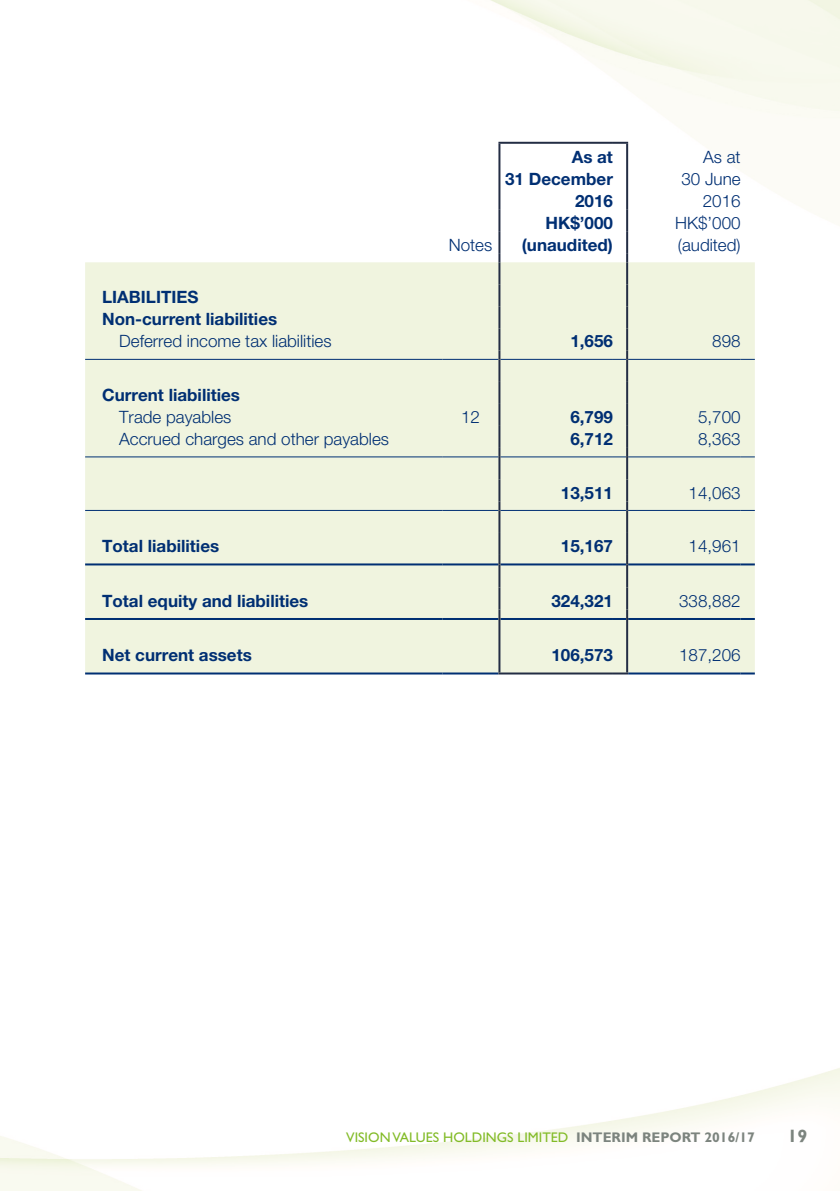
<style>
.page{position:relative;width:840px;height:1191px;background:#fff}
.page>*{position:absolute;margin:0;border:0;box-sizing:border-box;transform-origin:0 0}
.t1{font:700 18px "Gill Sans Std";color:#7c847e}
._00_Body_Text{font:700 17px/22px "Helvetica Neue LT Std";color:#002f73;text-align:right}
._00_Body_Text-2{font:300 17px "Helvetica Neue LT Std";color:#002f73}
.t2{font:14px "Gill Sans Std";color:#82bb27}
.s1{font-weight:700;color:#7c847e}
</style>
<div class="page">
<img style="left:0;top:0;width:839px;height:1191px">
<div style="left:85px;top:262px;width:669px;height:410px;background:#f0f4df"></div>
<hr style="left:85px;top:359px;width:357px;height:1px;background:#002f73">
<hr style="left:442px;top:359px;width:56px;height:1px;background:#002f73">
<hr style="left:500px;top:359px;width:112px;height:1px;background:#002f73">
<hr style="left:627px;top:359px;width:113px;height:1px;background:#002f73">
<svg style="left:740px;top:359px;width:14px;height:1px"></svg>
<hr style="left:85px;top:456px;width:357px;height:1px;background:#002f73">
<hr style="left:442px;top:456px;width:56px;height:1px;background:#002f73">
<hr style="left:500px;top:456px;width:112px;height:1px;background:#002f73">
<hr style="left:627px;top:456px;width:113px;height:1px;background:#002f73">
<svg style="left:740px;top:456px;width:14px;height:1px"></svg>
<hr style="left:85px;top:510px;width:357px;height:1px;background:#002f73">
<hr style="left:442px;top:510px;width:56px;height:1px;background:#002f73">
<hr style="left:500px;top:510px;width:112px;height:1px;background:#002f73">
<hr style="left:627px;top:510px;width:113px;height:1px;background:#002f73">
<svg style="left:740px;top:510px;width:14px;height:1px"></svg>
<hr style="left:85px;top:563px;width:357px;height:2px;background:#002f73">
<hr style="left:442px;top:563px;width:56px;height:2px;background:#002f73">
<hr style="left:500px;top:563px;width:112px;height:2px;background:#002f73">
<hr style="left:627px;top:563px;width:113px;height:2px;background:#002f73">
<svg style="left:740px;top:563px;width:14px;height:2px"></svg>
<hr style="left:85px;top:618px;width:357px;height:2px;background:#002f73">
<hr style="left:442px;top:618px;width:56px;height:2px;background:#002f73">
<hr style="left:500px;top:618px;width:112px;height:2px;background:#002f73">
<hr style="left:627px;top:618px;width:113px;height:2px;background:#002f73">
<svg style="left:740px;top:618px;width:14px;height:2px"></svg>
<hr style="left:85px;top:672px;width:357px;height:2px;background:#002f73">
<hr style="left:442px;top:672px;width:56px;height:2px;background:#002f73">
<hr style="left:627px;top:672px;width:113px;height:2px;background:#002f73">
<svg style="left:740px;top:672px;width:14px;height:2px"></svg>
<hr style="left:498px;top:142px;width:114px;height:2px;background:#232d44">
<svg style="left:612px;top:142px;width:15px;height:2px"></svg>
<hr style="left:498px;top:144px;width:2px;height:66px;background:#232d44">
<hr style="left:498px;top:210px;width:2px;height:22px;background:#232d44">
<hr style="left:498px;top:232px;width:2px;height:22px;background:#232d44">
<svg style="left:498px;top:254px;width:2px;height:8px"></svg>
<hr style="left:625px;top:144px;width:2px;height:66px;background:#232d44">
<hr style="left:625px;top:210px;width:2px;height:22px;background:#232d44">
<hr style="left:625px;top:232px;width:2px;height:22px;background:#232d44">
<svg style="left:625px;top:254px;width:2px;height:8px"></svg>
<hr style="left:498px;top:262px;width:2px;height:22px;background:#232d44">
<hr style="left:498px;top:284px;width:2px;height:22px;background:#232d44">
<hr style="left:498px;top:306px;width:2px;height:22px;background:#232d44">
<hr style="left:498px;top:328px;width:2px;height:22px;background:#232d44">
<svg style="left:498px;top:350px;width:2px;height:9px"></svg>
<hr style="left:498px;top:359px;width:2px;height:23px;background:#232d44">
<hr style="left:498px;top:382px;width:2px;height:22px;background:#232d44">
<hr style="left:498px;top:404px;width:2px;height:22px;background:#232d44">
<hr style="left:498px;top:426px;width:2px;height:22px;background:#232d44">
<svg style="left:498px;top:448px;width:2px;height:9px"></svg>
<hr style="left:498px;top:457px;width:2px;height:22px;background:#232d44">
<hr style="left:498px;top:479px;width:2px;height:22px;background:#232d44">
<svg style="left:498px;top:501px;width:2px;height:9px"></svg>
<hr style="left:498px;top:510px;width:2px;height:23px;background:#232d44">
<hr style="left:498px;top:533px;width:2px;height:22px;background:#232d44">
<svg style="left:498px;top:555px;width:2px;height:9px"></svg>
<hr style="left:498px;top:564px;width:2px;height:23px;background:#232d44">
<hr style="left:498px;top:587px;width:2px;height:22px;background:#232d44">
<svg style="left:498px;top:609px;width:2px;height:10px"></svg>
<hr style="left:498px;top:619px;width:2px;height:23px;background:#232d44">
<hr style="left:498px;top:642px;width:2px;height:22px;background:#232d44">
<svg style="left:498px;top:664px;width:2px;height:8px"></svg>
<hr style="left:625px;top:262px;width:2px;height:22px;background:#232d44">
<hr style="left:625px;top:284px;width:2px;height:22px;background:#232d44">
<hr style="left:625px;top:306px;width:2px;height:22px;background:#232d44">
<hr style="left:625px;top:328px;width:2px;height:22px;background:#232d44">
<svg style="left:612px;top:350px;width:15px;height:10px"></svg>
<hr style="left:625px;top:359px;width:2px;height:23px;background:#232d44">
<hr style="left:625px;top:382px;width:2px;height:22px;background:#232d44">
<hr style="left:625px;top:404px;width:2px;height:22px;background:#232d44">
<hr style="left:625px;top:426px;width:2px;height:22px;background:#232d44">
<svg style="left:612px;top:448px;width:15px;height:9px"></svg>
<hr style="left:625px;top:457px;width:2px;height:22px;background:#232d44">
<hr style="left:625px;top:479px;width:2px;height:22px;background:#232d44">
<svg style="left:612px;top:501px;width:15px;height:10px"></svg>
<hr style="left:625px;top:510px;width:2px;height:23px;background:#232d44">
<hr style="left:625px;top:533px;width:2px;height:22px;background:#232d44">
<svg style="left:612px;top:555px;width:15px;height:10px"></svg>
<hr style="left:625px;top:564px;width:2px;height:23px;background:#232d44">
<hr style="left:625px;top:587px;width:2px;height:22px;background:#232d44">
<svg style="left:612px;top:609px;width:15px;height:11px"></svg>
<hr style="left:625px;top:619px;width:2px;height:23px;background:#232d44">
<hr style="left:625px;top:642px;width:2px;height:22px;background:#232d44">
<hr style="left:498px;top:672px;width:114px;height:2px;background:#232d44">
<svg style="left:612px;top:664px;width:15px;height:10px"></svg>
<p class="_00_Body_Text" style="left:505px;top:145px;width:109px">As at<br>31 December</p>
<p class="_00_Body_Text" style="left:574px;top:189px;width:39px">2016</p>
<p class="_00_Body_Text-2" style="left:702px;top:146px;width:39px">As at</p>
<p class="_00_Body_Text-2" style="left:681px;top:168px;width:61px">30 June</p>
<p class="_00_Body_Text-2" style="left:702px;top:190px;width:39px">2016</p>
<p class="_00_Body_Text" style="left:545px;top:211px;width:69px">HK$’000</p>
<p class="_00_Body_Text-2" style="left:674px;top:212px;width:67px">HK$’000</p>
<p class="_00_Body_Text-2" style="left:448px;top:234px;width:45px">Notes</p>
<p class="_00_Body_Text" style="left:521px;top:233px;width:92px">(unaudited)</p>
<p class="_00_Body_Text-2" style="left:677px;top:234px;width:64px">(audited)</p>
<p class="_00_Body_Text" style="left:102px;top:286px;width:98px">LIABILITIES</p>
<p class="_00_Body_Text" style="left:102px;top:308px;width:176px">Non-current liabilities</p>
<p class="_00_Body_Text-2" style="left:119px;top:331px;width:214px">Deferred income tax liabilities</p>
<p class="_00_Body_Text" style="left:570px;top:330px;width:44px">1,656</p>
<p class="_00_Body_Text-2" style="left:711px;top:331px;width:30px">898</p>
<p class="_00_Body_Text" style="left:102px;top:383px;width:139px">Current liabilities</p>
<p class="_00_Body_Text-2" style="left:119px;top:406px;width:114px">Trade payables</p>
<p class="_00_Body_Text-2" style="left:461px;top:406px;width:20px">12</p>
<p class="_00_Body_Text" style="left:570px;top:405px;width:44px">6,799</p>
<p class="_00_Body_Text-2" style="left:697px;top:406px;width:44px">5,700</p>
<p class="_00_Body_Text-2" style="left:119px;top:428px;width:271px">Accrued charges and other payables</p>
<p class="_00_Body_Text" style="left:570px;top:427px;width:44px">6,712</p>
<p class="_00_Body_Text-2" style="left:697px;top:428px;width:44px">8,363</p>
<p class="_00_Body_Text" style="left:560px;top:481px;width:53px">13,511</p>
<p class="_00_Body_Text-2" style="left:688px;top:482px;width:53px">14,063</p>
<p class="_00_Body_Text" style="left:102px;top:534px;width:118px">Total liabilities</p>
<p class="_00_Body_Text" style="left:560px;top:534px;width:53px">15,167</p>
<p class="_00_Body_Text-2" style="left:688px;top:535px;width:53px">14,961</p>
<p class="_00_Body_Text" style="left:102px;top:589px;width:208px">Total equity and liabilities</p>
<p class="_00_Body_Text" style="left:551px;top:589px;width:63px">324,321</p>
<p class="_00_Body_Text-2" style="left:678px;top:590px;width:63px">338,882</p>
<p class="_00_Body_Text" style="left:102px;top:643px;width:151px">Net current assets</p>
<p class="_00_Body_Text" style="left:551px;top:643px;width:63px">106,573</p>
<p class="_00_Body_Text-2" style="left:678px;top:644px;width:63px">187,206</p>
<p class="t2" style="left:346px;top:1129px;width:410px">VISION VALUES HOLDINGS LIMITED <span class="s1">INTERIM REPORT 2016/17</span></p>
<p class="t1" style="left:787px;top:1125px;width:21px">19</p>
</div>
